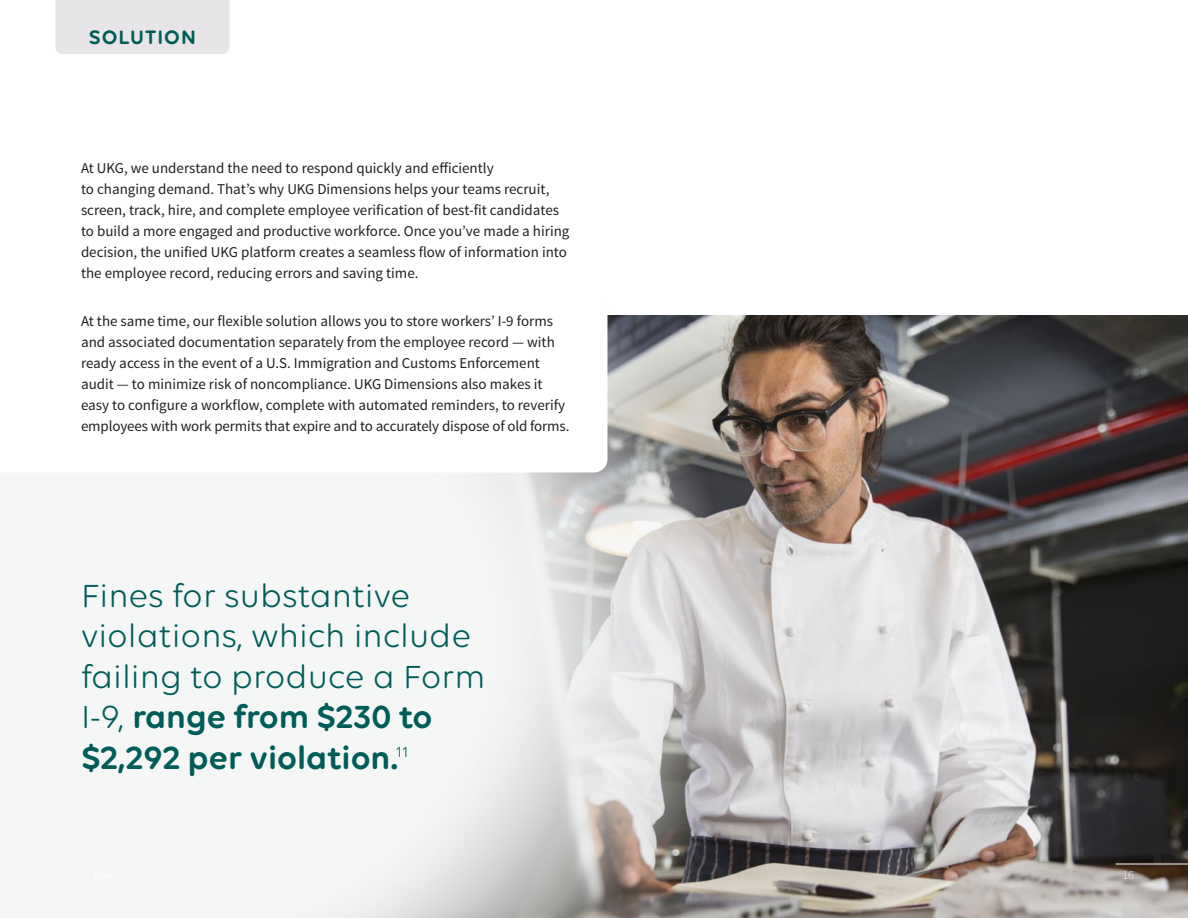
<style>
.page{position:relative;width:1188px;height:918px;background:#fff}
.page>*{position:absolute;margin:0;border:0;box-sizing:border-box;transform-origin:0 0}
.Callout_title{font:34.5px/40.5px "Volte Rounded";color:#005c57}
.Section_header{font:600 21px "Volte Rounded";letter-spacing:.05em;color:#005c57}
.text{font:15px/21px "Source Sans Pro";color:#231f20}
.Page_number{font:300 12px "Source Sans Pro";color:#f5f7f7}
.s1{font-weight:600}
</style>
<div class="page">
<img style="left:733px;top:315px;width:455px;height:603px">
<svg style="left:289px;top:315px;width:444px;height:603px"></svg>
<svg style="left:55px;top:27px;width:553px;height:445px"></svg>
<div style="left:56px;top:0;width:174px;height:54px;background:#e7e5e7"></div>
<hr style="left:1116px;top:864px;width:72px;height:1px;background:#fbfbfc">
<p class="Section_header" style="left:89px;top:25px;width:109px">SOLUTION</p>
<p class="text" style="left:81px;top:158px;width:490px">At UKG, we understand the need to respond quickly and efficiently<br>to changing demand. That’s why UKG Dimensions helps your teams recruit, screen, track, hire, and complete employee verification of best-fit candidates to build a more engaged and productive workforce. Once you’ve made a hiring decision, the unified UKG platform creates a seamless flow of information into the employee record, reducing errors and saving time.</p>
<p class="text" style="left:81px;top:311px;width:488px">At the same time, our flexible solution allows you to store workers’ I-9 forms and associated documentation separately from the employee record — with ready access in the event of a U.S. Immigration and Customs Enforcement audit — to minimize risk of noncompliance. UKG Dimensions also makes it easy to configure a workflow, complete with automated reminders, to reverify employees with work permits that expire and to accurately dispose of old forms.</p>
<p class="Callout_title" style="left:81px;top:575px;width:406px">Fines for substantive violations, which include failing to produce a Form<br>I-9, <span class="s1">range from $230 to $2,292 per violation.</span><sup>11</sup></p>
<p class="Page_number" style="left:1123px;top:868px;width:13px">16</p>
</div>
